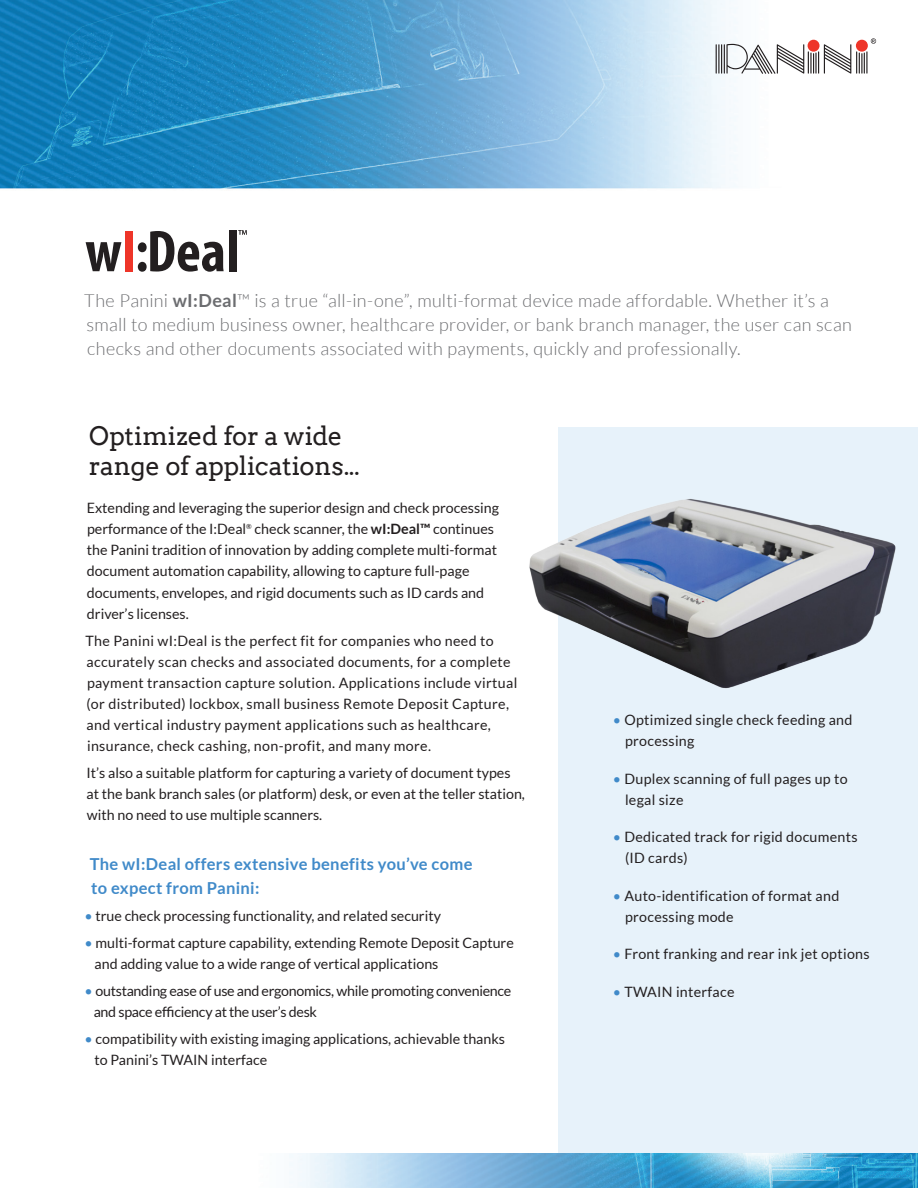
<style>
.page{position:relative;width:918px;height:1188px;background:#fff}
.page>*{position:absolute;margin:0;border:0;box-sizing:border-box;transform-origin:0 0}
.heading_1{font:25.5px/30px "Arvo";letter-spacing:-.01em;color:#231f20}
.heading_2{font:300 18px/24px "Lato";letter-spacing:.02em;color:#6c6d70}
.bullet_points{font:700 16.5px "Lato";letter-spacing:.02em;color:#408ac9}
.heading_3{font:14.25px/21px "Lato";color:#231f20}
.heading_3-2{font:14.25px/21px "Lato";letter-spacing:.025em;color:#231f20}
.heading_3-3{font:14.25px/21px "Lato";letter-spacing:.02em;color:#231f20}
.heading_3-4{font:14.25px/21px "Lato";letter-spacing:-.02em;color:#231f20}
.s1{font-weight:700}
.s2{color:#408ac9}
</style>
<div class="page">
<div style="left:558px;top:427px;width:360px;height:742px;background:#e7f2fa"></div>
<img style="left:0;top:0;width:877px;height:189px">
<svg style="left:716px;top:38px;width:160px;height:36px"></svg>
<svg style="left:86px;top:242px;width:35px;height:29px"></svg>
<div style="left:125px;top:231px;width:8px;height:40px;background:#ee3529"></div>
<svg style="left:138px;top:231px;width:86px;height:41px"></svg>
<div style="left:229px;top:230px;width:7px;height:41px;background:#231f20"></div>
<svg style="left:238px;top:230px;width:9px;height:5px"></svg>
<img style="left:289px;top:1153px;width:629px;height:35px">
<img style="left:529px;top:499px;width:367px;height:190px">
<p class="heading_2" style="left:84px;top:289px;width:769px">The Panini <span class="s1">wI:Deal</span>™ is a true “all-in-one”, multi-format device made affordable. Whether it’s a small to medium business owner, healthcare provider, or bank branch manager, the user can scan checks and other documents associated with payments, quickly and professionally.</p>
<p class="heading_1" style="left:89px;top:421px;width:273px">Optimized for a wide range of applications...</p>
<p class="heading_3" style="left:87px;top:498px;width:414px">Extending and leveraging the superior design and check processing performance of the I:Deal<sup>®</sup> check scanner, the <span class="s1">wI:Deal™</span> continues the Panini tradition of innovation by adding complete multi-format document automation capability, allowing to capture full-page documents, envelopes, and rigid documents such as ID cards and driver’s licenses.</p>
<p class="heading_3-2" style="left:86px;top:630px;width:433px">The Panini wI:Deal is the perfect fit for companies who need to accurately scan checks and associated documents, for a complete payment transaction capture solution. Applications include virtual (or distributed) lockbox, small business Remote Deposit Capture, and vertical industry payment applications such as healthcare, insurance, check cashing, non-profit, and many more.</p>
<p class="heading_3" style="left:87px;top:762px;width:440px">It’s also a suitable platform for capturing a variety of document types at the bank branch sales (or platform) desk, or even at the teller station, with no need to use multiple scanners.</p>
<p class="bullet_points" style="left:90px;top:855px;width:384px">The wI:Deal offers extensive benefits you’ve come</p>
<p class="bullet_points" style="left:91px;top:879px;width:170px">to expect from Panini:</p>
<p class="heading_3" style="left:84px;top:905px;width:358px"><span class="s2">•</span> true check processing functionality, and related security</p>
<p class="heading_3" style="left:95px;top:932px;width:421px;text-indent:-10px"><span class="s2">•</span> multi-format capture capability, extending Remote Deposit Capture and adding value to a wide range of vertical applications</p>
<p class="heading_3-4" style="left:94px;top:980px;width:419px;text-indent:-9px"><span class="s2">•</span> outstanding ease of use and ergonomics, while promoting convenience and space efficiency at the user’s desk</p>
<p class="heading_3" style="left:95px;top:1028px;width:412px;text-indent:-10px"><span class="s2">•</span> compatibility with existing imaging applications, achievable thanks to Panini’s TWAIN interface</p>
<p class="heading_3-3" style="left:625px;top:709px;width:229px;text-indent:-12px"><span class="s2">•</span> Optimized single check feeding and processing</p>
<p class="heading_3-3" style="left:625px;top:768px;width:224px;text-indent:-12px"><span class="s2">•</span> Duplex scanning of full pages up to legal size</p>
<p class="heading_3-3" style="left:625px;top:826px;width:234px;text-indent:-12px"><span class="s2">•</span> Dedicated track for rigid documents (ID cards)</p>
<p class="heading_3-3" style="left:625px;top:885px;width:216px;text-indent:-12px"><span class="s2">•</span> Auto-identification of format and processing mode</p>
<p class="heading_3-3" style="left:613px;top:943px;width:258px"><span class="s2">•</span> Front franking and rear ink jet options</p>
<p class="heading_3-3" style="left:613px;top:981px;width:123px"><span class="s2">•</span> TWAIN interface</p>
</div>
